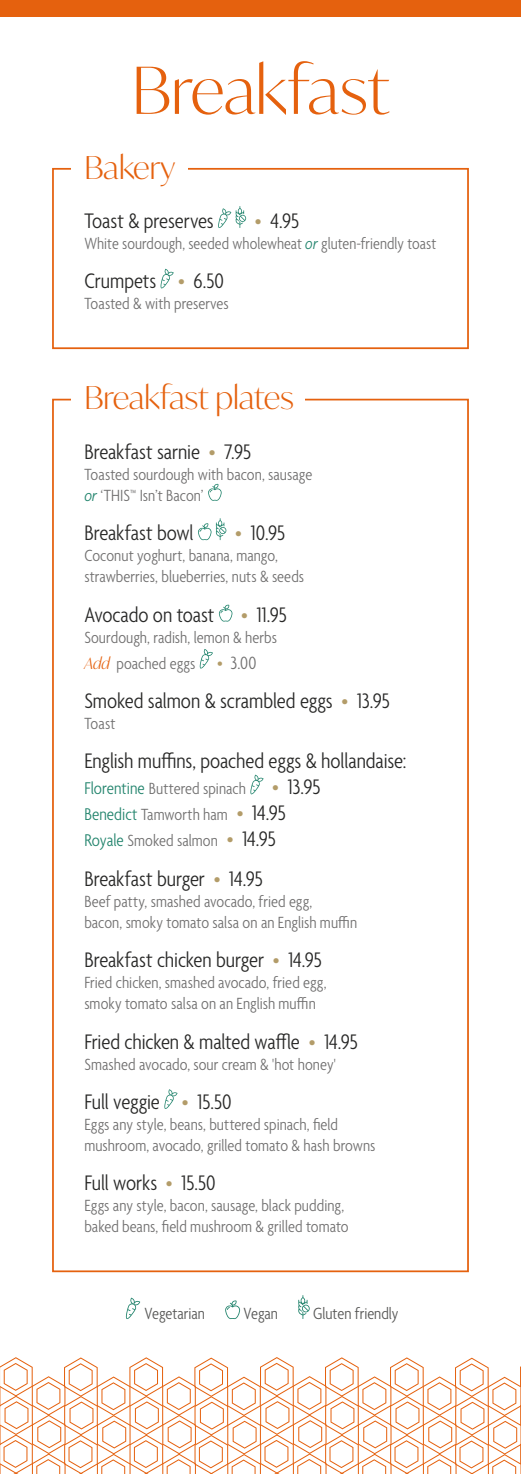
<style>
.page{position:relative;width:521px;height:1474px;background:#fff}
.page>*{position:absolute;margin:0;border:0;box-sizing:border-box;transform-origin:0 0}
.t1{font:300 64.75px "Ivy Mode";letter-spacing:-.005em;color:#e5610e}
.t2{font:300 31.5px "Ivy Mode";color:#e5610e}
.t3{font:300 condensed 22.75px "Agenda";letter-spacing:-.005em;color:#282827}
.t4{font:300 condensed 17.5px/21px "Agenda";letter-spacing:.005em;color:#706f6f}
.t5{font:300 condensed 17.5px "Agenda";color:#575756}
.s1{color:#b39c69}
.s2{font-style:italic;color:#24856e}
.s3{font-family:"Ivy Mode";font-style:italic;font-stretch:normal;font-size:15.75px;color:#e5610e}
.s4{font-size:19.25px;color:#b39c69}
.s5{font-size:19.25px}
.s6{font-size:18.38px;color:#24856e}
.s7{font-size:22.75px;color:#b39c69}
.s8{font-size:22.75px;color:#282827}
</style>
<div class="page">
<svg style="left:126px;top:1297px;width:14px;height:22px"></svg>
<svg style="left:225px;top:1300px;width:15px;height:18px"></svg>
<svg style="left:298px;top:1295px;width:12px;height:24px"></svg>
<div style="left:0;top:0;width:521px;height:17px;background:#e5610e"></div>
<div style="left:52px;top:168px;width:417px;height:181px;border:2px solid #e5610e"></div>
<div style="left:72px;top:139px;width:116px;height:51px;background:#fff"></div>
<svg style="left:218px;top:206px;width:28px;height:22px"></svg>
<svg style="left:160px;top:269px;width:14px;height:19px"></svg>
<svg style="left:208px;top:483px;width:14px;height:18px"></svg>
<svg style="left:198px;top:518px;width:28px;height:22px"></svg>
<svg style="left:219px;top:604px;width:13px;height:17px"></svg>
<svg style="left:200px;top:649px;width:13px;height:19px"></svg>
<svg style="left:250px;top:774px;width:13px;height:20px"></svg>
<svg style="left:164px;top:1089px;width:13px;height:20px"></svg>
<svg style="left:0;top:1357px;width:521px;height:116px"></svg>
<h1 class="t1" style="left:132px;top:46px;width:259px">Breakfast</h1>
<h2 class="t2" style="left:84px;top:146px;width:93px">Bakery</h2>
<h3 class="t3" style="left:84px;top:208px;width:131px">Toast &amp; preserves</h3>
<h3 class="t3" style="left:255px;top:208px;width:46px"><span class="s1">•</span> 4.95</h3>
<p class="t4" style="left:84px;top:234px;width:353px">White sourdough, seeded wholewheat <span class="s2">or</span> gluten-friendly toast</p>
<h3 class="t3" style="left:84px;top:269px;width:141px">Crumpets <span class="s1">•</span> 6.50</h3>
<p class="t4" style="left:84px;top:294px;width:146px">Toasted &amp; with preserves</p>
<h2 class="t2" style="left:84px;top:376px;width:211px">Breakfast plates</h2>
<h3 class="t3" style="left:84px;top:439px;width:168px">Breakfast sarnie <span class="s1">•</span> 7.95</h3>
<p class="t4" style="left:84px;top:465px;width:229px">Toasted sourdough with bacon, sausage <span class="s2">or</span> ‘THIS™ Isn’t Bacon’</p>
<h3 class="t3" style="left:84px;top:520px;width:111px">Breakfast bowl</h3>
<h3 class="t3" style="left:235px;top:520px;width:52px"><span class="s1">•</span> 10.95</h3>
<p class="t4" style="left:84px;top:546px;width:221px">Coconut yoghurt, banana, mango, strawberries, blueberries, nuts &amp; seeds</p>
<h3 class="t3" style="left:84px;top:602px;width:204px">Avocado on toast <span class="s1">•</span> 11.95</h3>
<p class="t4" style="left:84px;top:625px;width:194px;line-height:25.9px">Sourdough, radish, lemon &amp; herbs<br><span class="s3">Add</span> poached eggs <span class="s4">•</span> <span class="s5">3.00</span></p>
<h3 class="t3" style="left:84px;top:688px;width:307px">Smoked salmon &amp; scrambled eggs <span class="s1">•</span> 13.95</h3>
<p class="t4" style="left:84px;top:714px;width:32px">Toast</p>
<h3 class="t3" style="left:84px;top:749px;width:323px">English muffins, poached eggs &amp; hollandaise:</h3>
<p class="t4" style="left:84px;top:777px;width:238px;line-height:25.9px"><span class="s6">Florentine</span> Buttered spinach <span class="s7">•</span> <span class="s8">13.95<br></span><span class="s6">Benedict</span> Tamworth ham <span class="s7">•</span> <span class="s8">14.95<br></span><span class="s6">Royale</span> Smoked salmon <span class="s7">•</span> <span class="s8">14.95</span></p>
<h3 class="t3" style="left:84px;top:866px;width:180px">Breakfast burger <span class="s1">•</span> 14.95</h3>
<p class="t4" style="left:84px;top:891px;width:274px">Beef patty, smashed avocado, fried egg,<br>bacon, smoky tomato salsa on an English muffin</p>
<h3 class="t3" style="left:84px;top:947px;width:239px">Breakfast chicken burger <span class="s1">•</span> 14.95</h3>
<p class="t4" style="left:84px;top:973px;width:244px">Fried chicken, smashed avocado, fried egg, smoky tomato salsa on an English muffin</p>
<h3 class="t3" style="left:84px;top:1029px;width:275px">Fried chicken &amp; malted waffle <span class="s1">•</span> 14.95</h3>
<p class="t4" style="left:84px;top:1054px;width:253px">Smashed avocado, sour cream &amp; 'hot honey'</p>
<h3 class="t3" style="left:84px;top:1089px;width:149px">Full veggie <span class="s1">•</span> 15.50</h3>
<p class="t4" style="left:84px;top:1114px;width:292px">Eggs any style, beans, buttered spinach, field mushroom, avocado, grilled tomato &amp; hash browns</p>
<h3 class="t3" style="left:84px;top:1170px;width:133px">Full works <span class="s1">•</span> 15.50</h3>
<p class="t4" style="left:84px;top:1196px;width:266px">Eggs any style, bacon, sausage, black pudding, baked beans, field mushroom &amp; grilled tomato</p>
<p class="t5" style="left:145px;top:1303px;width:62px">Vegetarian</p>
<p class="t5" style="left:243px;top:1303px;width:36px">Vegan</p>
<p class="t5" style="left:313px;top:1303px;width:87px">Gluten friendly</p>
</div>
